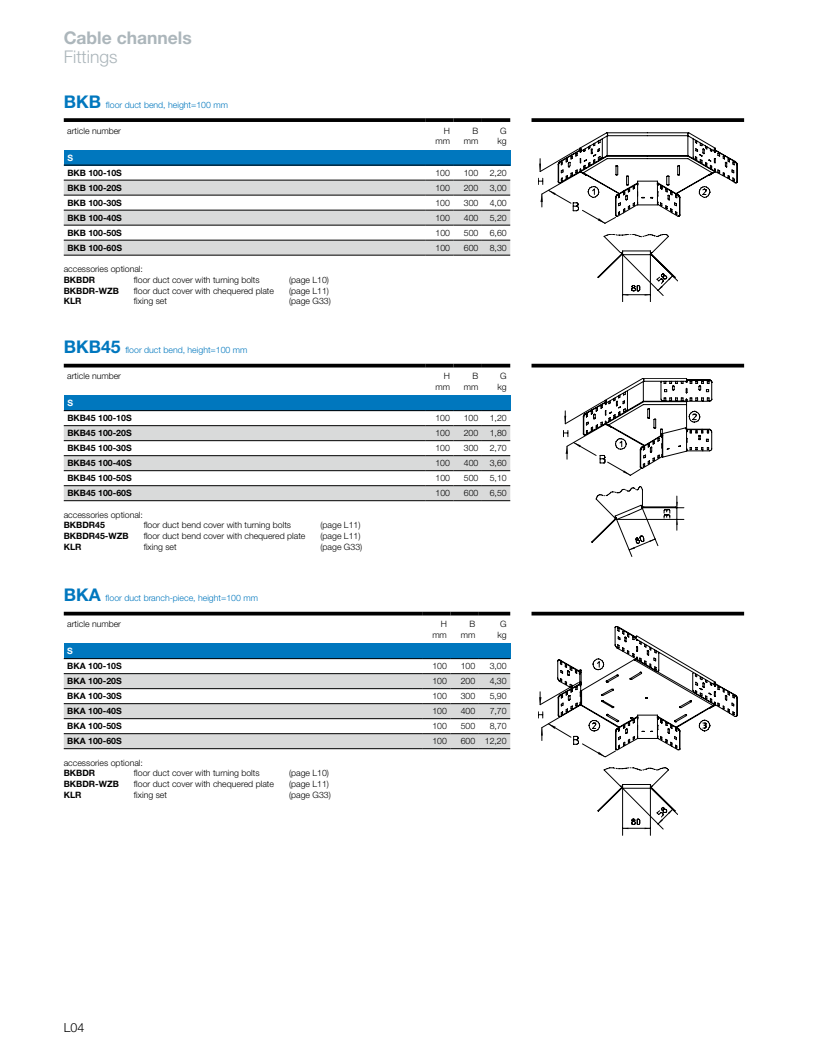
<style>
.page{position:relative;width:815px;height:1053px;background:#fff}
.page>*{position:absolute;margin:0;border:0;box-sizing:border-box;transform-origin:0 0}
.t1{font:700 17.5px "Helvetica Neue LTW1 G";color:#acb6bb}
.t2{font:300 17.5px "Helvetica Neue LTW1 G";color:#acb6bb}
.t3{font:300 12.5px "Helvetica Neue LTW1 G";color:#000}
.t4{font:300 8.75px/10.6px "Helvetica Neue LTW1 G";color:#000;text-align:right}
.t5{font:700 8.75px "Helvetica Neue LTW1 G";color:#000}
.t6{font:300 8.75px "Helvetica Neue LTW1 G";color:#0077be}
.t7{font:700 8.75px "Helvetica Neue LTW1 G";color:#fff}
.s1{font-weight:700;font-size:17.5px}
</style>
<div class="page">
<svg style="left:64px;top:179px;width:446px;height:1px"></svg>
<div style="left:64px;top:150px;width:446px;height:15px;background:#0077be"></div>
<svg style="left:64px;top:118px;width:361px;height:4px"></svg>
<svg style="left:425px;top:118px;width:29px;height:4px"></svg>
<svg style="left:454px;top:118px;width:28px;height:4px"></svg>
<svg style="left:482px;top:118px;width:28px;height:4px"></svg>
<svg style="left:64px;top:180px;width:446px;height:76px"></svg>
<hr style="left:64px;top:165px;width:361px;height:1px;background:#000">
<svg style="left:425px;top:165px;width:85px;height:1px"></svg>
<svg style="left:538px;top:133px;width:199px;height:90px"></svg>
<svg style="left:598px;top:234px;width:80px;height:68px"></svg>
<svg style="left:531px;top:118px;width:213px;height:4px"></svg>
<svg style="left:64px;top:367px;width:446px;height:45px"></svg>
<div style="left:64px;top:395px;width:446px;height:15px;background:#0077be"></div>
<hr style="left:64px;top:364px;width:361px;height:3px;background:#000">
<hr style="left:425px;top:364px;width:29px;height:3px;background:#000">
<hr style="left:454px;top:364px;width:28px;height:3px;background:#000">
<hr style="left:482px;top:364px;width:28px;height:3px;background:#000">
<svg style="left:64px;top:425px;width:446px;height:76px"></svg>
<hr style="left:64px;top:410px;width:361px;height:1px;background:#000">
<svg style="left:425px;top:410px;width:85px;height:1px"></svg>
<svg style="left:563px;top:378px;width:149px;height:97px"></svg>
<svg style="left:592px;top:486px;width:92px;height:71px"></svg>
<hr style="left:531px;top:364px;width:213px;height:3px;background:#000">
<svg style="left:64px;top:615px;width:446px;height:45px"></svg>
<div style="left:64px;top:643px;width:446px;height:15px;background:#0077be"></div>
<svg style="left:64px;top:611px;width:358px;height:4px"></svg>
<svg style="left:422px;top:611px;width:28px;height:4px"></svg>
<svg style="left:450px;top:611px;width:29px;height:4px"></svg>
<svg style="left:64px;top:673px;width:446px;height:76px"></svg>
<svg style="left:479px;top:611px;width:31px;height:4px"></svg>
<hr style="left:479px;top:673px;width:31px;height:1px;background:#000">
<hr style="left:479px;top:688px;width:31px;height:1px;background:#000">
<hr style="left:479px;top:703px;width:31px;height:1px;background:#000">
<hr style="left:479px;top:718px;width:31px;height:1px;background:#000">
<hr style="left:479px;top:733px;width:31px;height:1px;background:#000">
<hr style="left:479px;top:748px;width:31px;height:1px;background:#000">
<hr style="left:64px;top:658px;width:358px;height:1px;background:#000">
<svg style="left:422px;top:658px;width:57px;height:1px"></svg>
<hr style="left:479px;top:658px;width:31px;height:1px;background:#000">
<svg style="left:538px;top:626px;width:199px;height:131px"></svg>
<svg style="left:598px;top:767px;width:80px;height:68px"></svg>
<svg style="left:531px;top:611px;width:213px;height:4px"></svg>
<h1 class="t1" style="left:64px;top:27px;width:130px">Cable channels</h1>
<h1 class="t2" style="left:64px;top:46px;width:55px">Fittings</h1>
<p class="t6" style="left:64px;top:99px;width:166px"><span class="s1">BKB</span> floor duct bend, height=100 mm</p>
<p class="t4" style="left:67px;top:125px;width:55px">article number</p>
<p class="t4" style="left:435px;top:125px;width:16px">H mm</p>
<p class="t4" style="left:464px;top:125px;width:16px">B mm</p>
<p class="t4" style="left:497px;top:125px;width:11px;text-align:center">G kg</p>
<p class="t7" style="left:67px;top:152px;width:7px">S</p>
<p class="t5" style="left:67px;top:167px;width:56px">BKB 100-10S</p>
<p class="t4" style="left:435px;top:167px;width:16px">100</p>
<p class="t4" style="left:464px;top:167px;width:16px">100</p>
<p class="t4" style="left:490px;top:167px;width:19px">2,20</p>
<p class="t5" style="left:67px;top:182px;width:56px">BKB 100-20S</p>
<p class="t4" style="left:435px;top:182px;width:16px">100</p>
<p class="t4" style="left:464px;top:182px;width:16px">200</p>
<p class="t4" style="left:490px;top:182px;width:19px">3,00</p>
<p class="t5" style="left:67px;top:197px;width:56px">BKB 100-30S</p>
<p class="t4" style="left:435px;top:197px;width:16px">100</p>
<p class="t4" style="left:464px;top:197px;width:16px">300</p>
<p class="t4" style="left:490px;top:197px;width:19px">4,00</p>
<p class="t5" style="left:67px;top:212px;width:56px">BKB 100-40S</p>
<p class="t4" style="left:435px;top:212px;width:16px">100</p>
<p class="t4" style="left:464px;top:212px;width:16px">400</p>
<p class="t4" style="left:490px;top:212px;width:19px">5,20</p>
<p class="t5" style="left:67px;top:227px;width:56px">BKB 100-50S</p>
<p class="t4" style="left:435px;top:227px;width:16px">100</p>
<p class="t4" style="left:464px;top:227px;width:16px">500</p>
<p class="t4" style="left:490px;top:227px;width:19px">6,60</p>
<p class="t5" style="left:67px;top:242px;width:56px">BKB 100-60S</p>
<p class="t4" style="left:435px;top:242px;width:16px">100</p>
<p class="t4" style="left:464px;top:242px;width:16px">600</p>
<p class="t4" style="left:490px;top:242px;width:19px">8,30</p>
<p class="t4" style="left:64px;top:264px;width:81px">accessories optional :</p>
<p class="t5" style="left:64px;top:274px;width:33px">BKBDR</p>
<p class="t4" style="left:134px;top:274px;width:127px">floor duct cover with turning bolts</p>
<p class="t4" style="left:289px;top:274px;width:42px">(page L10)</p>
<p class="t5" style="left:64px;top:285px;width:57px">BKBDR-WZB</p>
<p class="t4" style="left:134px;top:285px;width:141px">floor duct cover with chequered plate</p>
<p class="t4" style="left:289px;top:285px;width:42px">(page L11)</p>
<p class="t5" style="left:64px;top:296px;width:19px">KLR</p>
<p class="t4" style="left:134px;top:296px;width:35px">fixing set</p>
<p class="t4" style="left:289px;top:296px;width:43px">(page G33)</p>
<p class="t6" style="left:64px;top:344px;width:185px"><span class="s1">BKB45</span> floor duct bend, height=100 mm</p>
<p class="t4" style="left:67px;top:371px;width:55px">article number</p>
<p class="t4" style="left:435px;top:371px;width:16px">H mm</p>
<p class="t4" style="left:464px;top:371px;width:16px">B mm</p>
<p class="t4" style="left:497px;top:371px;width:11px;text-align:center">G kg</p>
<p class="t7" style="left:67px;top:397px;width:7px">S</p>
<p class="t5" style="left:67px;top:412px;width:66px">BKB45 100-10S</p>
<p class="t4" style="left:435px;top:412px;width:16px">100</p>
<p class="t4" style="left:464px;top:412px;width:16px">100</p>
<p class="t4" style="left:490px;top:412px;width:19px">1,20</p>
<p class="t5" style="left:67px;top:427px;width:66px">BKB45 100-20S</p>
<p class="t4" style="left:435px;top:427px;width:16px">100</p>
<p class="t4" style="left:464px;top:427px;width:16px">200</p>
<p class="t4" style="left:490px;top:427px;width:19px">1,80</p>
<p class="t5" style="left:67px;top:442px;width:66px">BKB45 100-30S</p>
<p class="t4" style="left:435px;top:442px;width:16px">100</p>
<p class="t4" style="left:464px;top:442px;width:16px">300</p>
<p class="t4" style="left:490px;top:442px;width:19px">2,70</p>
<p class="t5" style="left:67px;top:457px;width:66px">BKB45 100-40S</p>
<p class="t4" style="left:435px;top:457px;width:16px">100</p>
<p class="t4" style="left:464px;top:457px;width:16px">400</p>
<p class="t4" style="left:490px;top:457px;width:19px">3,60</p>
<p class="t5" style="left:67px;top:472px;width:66px">BKB45 100-50S</p>
<p class="t4" style="left:435px;top:472px;width:16px">100</p>
<p class="t4" style="left:464px;top:472px;width:16px">500</p>
<p class="t4" style="left:490px;top:472px;width:19px">5,10</p>
<p class="t5" style="left:67px;top:487px;width:66px">BKB45 100-60S</p>
<p class="t4" style="left:435px;top:487px;width:16px">100</p>
<p class="t4" style="left:464px;top:487px;width:16px">600</p>
<p class="t4" style="left:490px;top:487px;width:19px">6,50</p>
<p class="t4" style="left:64px;top:509px;width:81px">accessories optional :</p>
<p class="t5" style="left:64px;top:520px;width:43px">BKBDR45</p>
<p class="t4" style="left:144px;top:520px;width:149px">floor duct bend cover with turning bolts</p>
<p class="t4" style="left:320px;top:520px;width:42px">(page L11)</p>
<p class="t5" style="left:64px;top:530px;width:66px">BKBDR45-WZB</p>
<p class="t4" style="left:144px;top:530px;width:163px">floor duct bend cover with chequered plate</p>
<p class="t4" style="left:320px;top:530px;width:42px">(page L11)</p>
<p class="t5" style="left:64px;top:541px;width:19px">KLR</p>
<p class="t4" style="left:144px;top:541px;width:35px">fixing set</p>
<p class="t4" style="left:320px;top:541px;width:43px">(page G33)</p>
<p class="t6" style="left:64px;top:592px;width:196px"><span class="s1">BKA</span> floor duct branch-piece, height=100 mm</p>
<p class="t4" style="left:67px;top:618px;width:55px">article number</p>
<p class="t4" style="left:432px;top:618px;width:16px">H mm</p>
<p class="t4" style="left:461px;top:618px;width:16px">B mm</p>
<p class="t4" style="left:497px;top:618px;width:11px;text-align:center">G kg</p>
<p class="t7" style="left:67px;top:645px;width:7px">S</p>
<p class="t5" style="left:67px;top:660px;width:56px">BKA 100-10S</p>
<p class="t4" style="left:432px;top:660px;width:16px">100</p>
<p class="t4" style="left:461px;top:660px;width:16px">100</p>
<p class="t4" style="left:490px;top:660px;width:19px">3,00</p>
<p class="t5" style="left:67px;top:675px;width:56px">BKA 100-20S</p>
<p class="t4" style="left:432px;top:675px;width:16px">100</p>
<p class="t4" style="left:461px;top:675px;width:16px">200</p>
<p class="t4" style="left:490px;top:675px;width:19px">4,30</p>
<p class="t5" style="left:67px;top:690px;width:56px">BKA 100-30S</p>
<p class="t4" style="left:432px;top:690px;width:16px">100</p>
<p class="t4" style="left:461px;top:690px;width:16px">300</p>
<p class="t4" style="left:490px;top:690px;width:19px">5,90</p>
<p class="t5" style="left:67px;top:705px;width:56px">BKA 100-40S</p>
<p class="t4" style="left:432px;top:705px;width:16px">100</p>
<p class="t4" style="left:461px;top:705px;width:16px">400</p>
<p class="t4" style="left:490px;top:705px;width:19px">7,70</p>
<p class="t5" style="left:67px;top:720px;width:56px">BKA 100-50S</p>
<p class="t4" style="left:432px;top:720px;width:16px">100</p>
<p class="t4" style="left:461px;top:720px;width:16px">500</p>
<p class="t4" style="left:490px;top:720px;width:19px">8,70</p>
<p class="t5" style="left:67px;top:735px;width:56px">BKA 100-60S</p>
<p class="t4" style="left:432px;top:735px;width:16px">100</p>
<p class="t4" style="left:461px;top:735px;width:48px">600 12,20</p>
<p class="t4" style="left:64px;top:757px;width:81px">accessories optional :</p>
<p class="t5" style="left:64px;top:768px;width:33px">BKBDR</p>
<p class="t4" style="left:134px;top:768px;width:127px">floor duct cover with turning bolts</p>
<p class="t4" style="left:289px;top:768px;width:42px">(page L10)</p>
<p class="t5" style="left:64px;top:778px;width:57px">BKBDR-WZB</p>
<p class="t4" style="left:134px;top:778px;width:141px">floor duct cover with chequered plate</p>
<p class="t4" style="left:289px;top:778px;width:42px">(page L11)</p>
<p class="t5" style="left:64px;top:789px;width:19px">KLR</p>
<p class="t4" style="left:134px;top:789px;width:35px">fixing set</p>
<p class="t4" style="left:289px;top:789px;width:43px">(page G33)</p>
<h2 class="t3" style="left:64px;top:1019px;width:22px">L04</h2>
</div>
